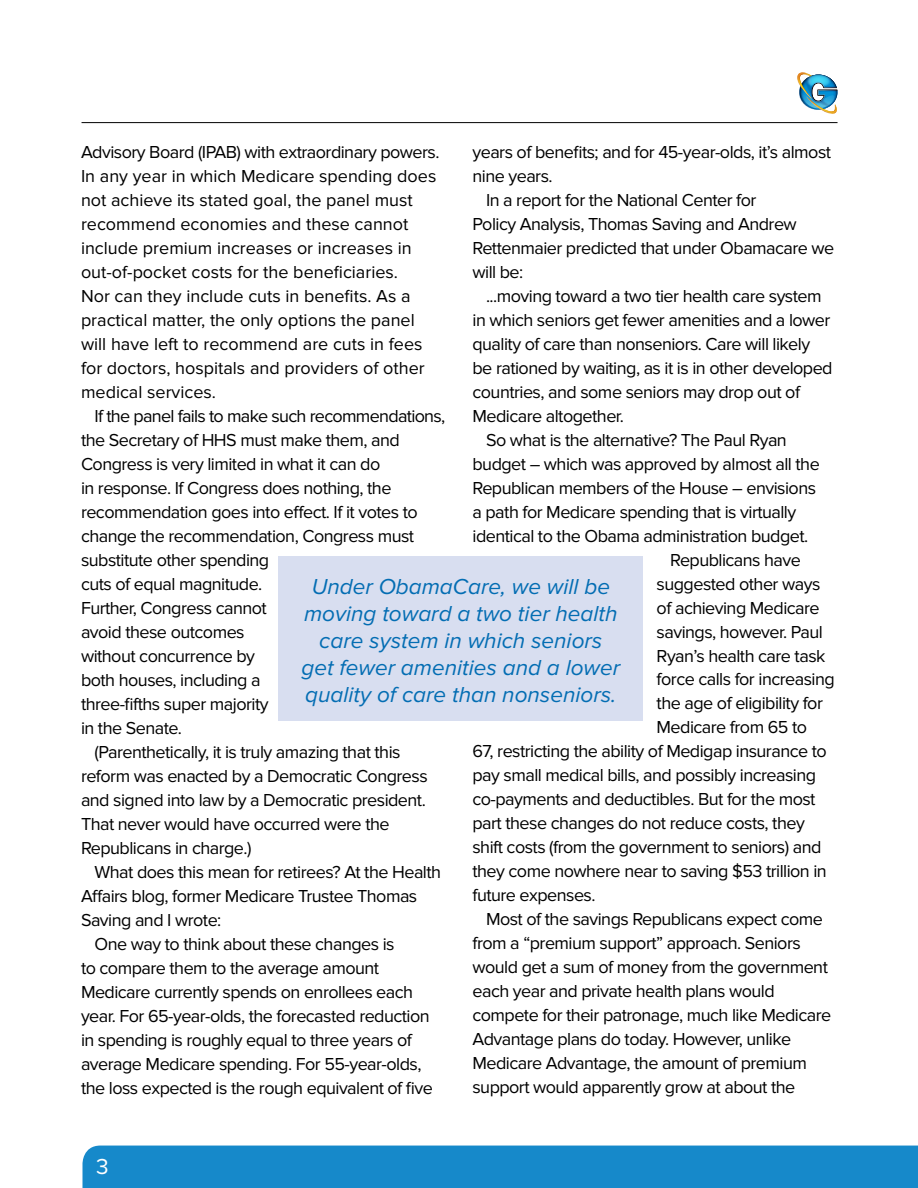
<style>
.page{position:relative;width:918px;height:1188px;background:#fff}
.page>*{position:absolute;margin:0;border:0;box-sizing:border-box;transform-origin:0 0}
.t1{font:italic 22.5px/27px "Proxima Nova";color:#036db3;text-align:center}
.t2{font:22.5px "Proxima Nova";color:#fff}
.t3{font:18px "Proxima Nova";letter-spacing:-.03em;color:#000}
.t4{font:18px/24px "Proxima Nova";color:#000}
</style>
<div class="page">
<hr style="left:82px;top:122px;width:756px;height:1px;background:#000">
<svg style="left:797px;top:72px;width:41px;height:42px"></svg>
<div style="left:279px;top:556px;width:364px;height:164px;background:#d8def0"></div>
<div style="left:82px;top:1146px;width:836px;height:42px;background:#1689ca"></div>
<p class="t3" style="left:472px;top:141px;width:360px">years of benefits; and for 45-year-olds, it’s almost</p>
<p class="t3" style="left:472px;top:165px;width:82px">nine years.</p>
<p class="t3" style="left:486px;top:189px;width:272px">In a report for the National Center for</p>
<p class="t3" style="left:472px;top:213px;width:326px">Policy Analysis, Thomas Saving and Andrew</p>
<p class="t3" style="left:472px;top:237px;width:363px">Rettenmaier predicted that under Obamacare we</p>
<p class="t3" style="left:472px;top:261px;width:52px">will be:</p>
<p class="t3" style="left:486px;top:285px;width:337px">...moving toward a two tier health care system</p>
<p class="t3" style="left:472px;top:309px;width:359px">in which seniors get fewer amenities and a lower</p>
<p class="t3" style="left:472px;top:333px;width:339px">quality of care than nonseniors. Care will likely</p>
<p class="t3" style="left:472px;top:357px;width:362px">be rationed by waiting, as it is in other developed</p>
<p class="t3" style="left:472px;top:381px;width:329px">countries, and some seniors may drop out of</p>
<p class="t3" style="left:472px;top:405px;width:153px">Medicare altogether.</p>
<p class="t3" style="left:486px;top:429px;width:302px">So what is the alternative? The Paul Ryan</p>
<p class="t3" style="left:472px;top:453px;width:349px">budget – which was approved by almost all the</p>
<p class="t3" style="left:472px;top:477px;width:345px">Republican members of the House – envisions</p>
<p class="t3" style="left:472px;top:501px;width:325px">a path for Medicare spending that is virtually</p>
<p class="t3" style="left:472px;top:525px;width:337px">identical to the Obama administration budget.</p>
<p class="t3" style="left:670px;top:549px;width:132px">Republicans have</p>
<p class="t3" style="left:657px;top:573px;width:165px">suggested other ways</p>
<p class="t3" style="left:657px;top:597px;width:165px">of achieving Medicare</p>
<p class="t3" style="left:657px;top:621px;width:168px">savings, however. Paul</p>
<p class="t3" style="left:657px;top:645px;width:170px">Ryan’s health care task</p>
<p class="t3" style="left:657px;top:669px;width:180px">force calls for increasing</p>
<p class="t3" style="left:657px;top:693px;width:168px">the age of eligibility for</p>
<p class="t3" style="left:657px;top:717px;width:152px">Medicare from 65 to</p>
<p class="t3" style="left:472px;top:741px;width:356px">67, restricting the ability of Medigap insurance to</p>
<p class="t3" style="left:472px;top:765px;width:345px">pay small medical bills, and possibly increasing</p>
<p class="t3" style="left:472px;top:789px;width:345px">co-payments and deductibles. But for the most</p>
<p class="t3" style="left:472px;top:813px;width:334px">part these changes do not reduce costs, they</p>
<p class="t3" style="left:472px;top:837px;width:351px">shift costs (from the government to seniors) and</p>
<p class="t3" style="left:472px;top:861px;width:356px">they come nowhere near to saving $53 trillion in</p>
<p class="t3" style="left:472px;top:885px;width:125px">future expenses.</p>
<p class="t3" style="left:486px;top:909px;width:339px">Most of the savings Republicans expect come</p>
<p class="t3" style="left:472px;top:933px;width:330px">from a “premium support” approach. Seniors</p>
<p class="t3" style="left:472px;top:957px;width:357px">would get a sum of money from the government</p>
<p class="t3" style="left:472px;top:981px;width:304px">each year and private health plans would</p>
<p class="t3" style="left:472px;top:1005px;width:360px">compete for their patronage, much like Medicare</p>
<p class="t3" style="left:472px;top:1029px;width:320px">Advantage plans do today. However, unlike</p>
<p class="t3" style="left:472px;top:1053px;width:336px">Medicare Advantage, the amount of premium</p>
<p class="t3" style="left:472px;top:1077px;width:324px">support would apparently grow at about the</p>
<p class="t4" style="left:81px;top:140px;width:360px">Advisory Board (IPAB) with extraordinary powers.<br>In any year in which Medicare spending does not achieve its stated goal, the panel must recommend economies and these cannot include premium increases or increases in out-of-pocket costs for the beneficiaries.<br>Nor can they include cuts in benefits. As a practical matter, the only options the panel will have left to recommend are cuts in fees for doctors, hospitals and providers of other medical services.</p>
<p class="t3" style="left:94px;top:405px;width:352px">If the panel fails to make such recommendations,</p>
<p class="t3" style="left:81px;top:429px;width:320px">the Secretary of HHS must make them, and</p>
<p class="t3" style="left:81px;top:453px;width:301px">Congress is very limited in what it can do</p>
<p class="t3" style="left:81px;top:477px;width:312px">in response. If Congress does nothing, the</p>
<p class="t3" style="left:81px;top:501px;width:338px">recommendation goes into effect. If it votes to</p>
<p class="t3" style="left:81px;top:525px;width:335px">change the recommendation, Congress must</p>
<p class="t3" style="left:81px;top:549px;width:190px">substitute other spending</p>
<p class="t3" style="left:81px;top:573px;width:183px">cuts of equal magnitude.</p>
<p class="t3" style="left:81px;top:597px;width:187px">Further, Congress cannot</p>
<p class="t3" style="left:81px;top:621px;width:165px">avoid these outcomes</p>
<p class="t3" style="left:81px;top:645px;width:176px">without concurrence by</p>
<p class="t3" style="left:81px;top:669px;width:181px">both houses, including a</p>
<p class="t3" style="left:81px;top:693px;width:189px">three-fifths super majority</p>
<p class="t3" style="left:81px;top:717px;width:103px">in the Senate.</p>
<p class="t3" style="left:94px;top:741px;width:308px">(Parenthetically, it is truly amazing that this</p>
<p class="t3" style="left:81px;top:765px;width:348px">reform was enacted by a Democratic Congress</p>
<p class="t3" style="left:81px;top:789px;width:346px">and signed into law by a Democratic president.</p>
<p class="t3" style="left:81px;top:813px;width:310px">That never would have occurred were the</p>
<p class="t3" style="left:81px;top:837px;width:172px">Republicans in charge.)</p>
<p class="t3" style="left:94px;top:861px;width:348px">What does this mean for retirees? At the Health</p>
<p class="t3" style="left:81px;top:885px;width:338px">Affairs blog, former Medicare Trustee Thomas</p>
<p class="t3" style="left:81px;top:909px;width:142px">Saving and I wrote:</p>
<p class="t3" style="left:94px;top:933px;width:302px">One way to think about these changes is</p>
<p class="t3" style="left:81px;top:957px;width:300px">to compare them to the average amount</p>
<p class="t3" style="left:81px;top:981px;width:334px">Medicare currently spends on enrollees each</p>
<p class="t3" style="left:81px;top:1005px;width:350px">year. For 65-year-olds, the forecasted reduction</p>
<p class="t3" style="left:81px;top:1029px;width:332px">in spending is roughly equal to three years of</p>
<p class="t3" style="left:81px;top:1053px;width:342px">average Medicare spending. For 55-year-olds,</p>
<p class="t3" style="left:81px;top:1077px;width:354px">the loss expected is the rough equivalent of five</p>
<p class="t1" style="left:302px;top:573px;width:320px">Under ObamaCare, we will be moving toward a two tier health care system in which seniors get fewer amenities and a lower quality of care than nonseniors.</p>
<p class="t2" style="left:96px;top:1153px;width:14px">3</p>
</div>
